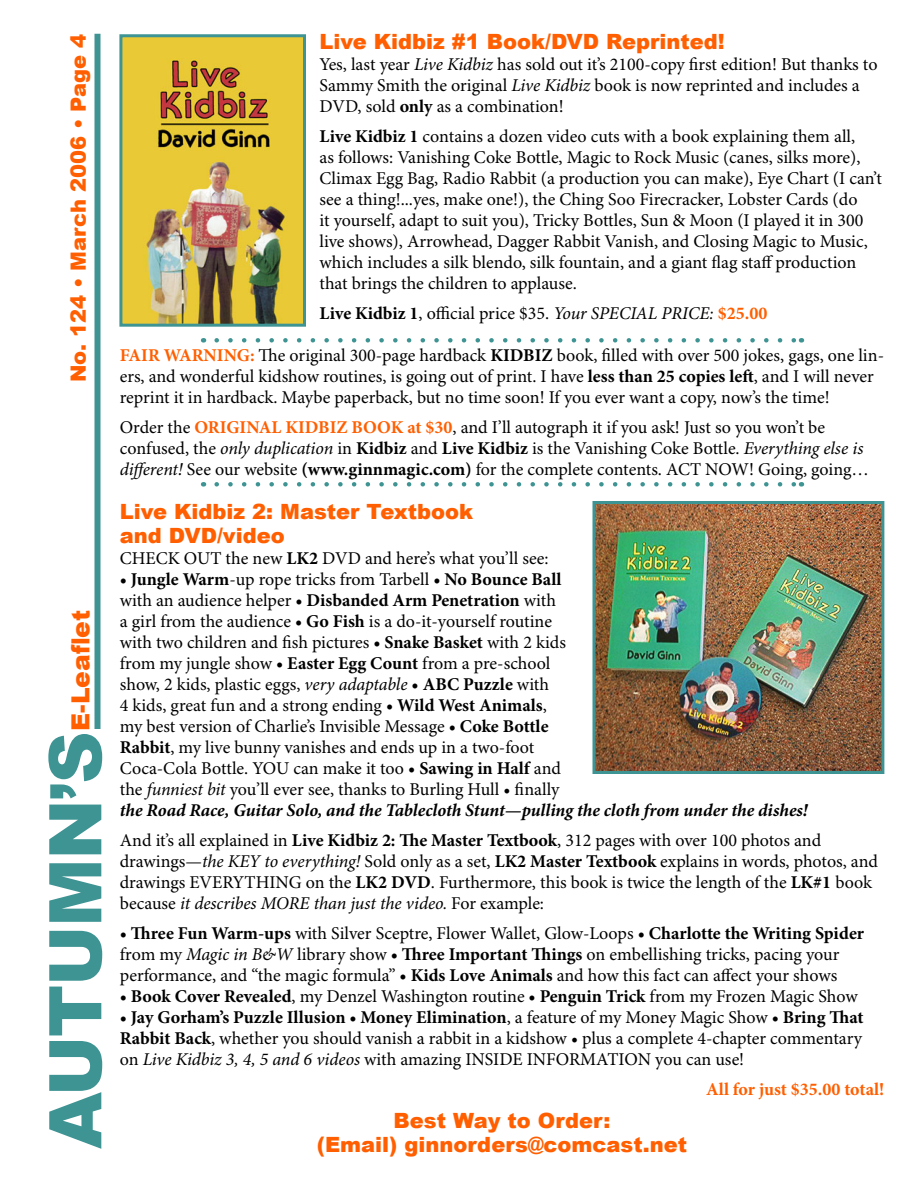
<style>
.page{position:relative;width:918px;height:1188px;background:#fff}
.page>*{position:absolute;margin:0;border:0;box-sizing:border-box;transform-origin:0 0}
.t1{font:900 72.75px "Arial";letter-spacing:-.02em;color:#3e9393}
.t2{font:900 25.05px "Arial";color:#ff5f00}
.t3{font:900 21px/24px "Arial";color:#ff5f00}
.t4{font:18px/21px "Minion Pro";color:#000}
.t5{font:700 18px "Minion Pro";color:#ff5f00}
.s1{font-size:65.55px}
.s2{font-style:italic}
.s3{font-weight:700}
.s4{font-weight:700;color:#ff5f00}
.s5{font-weight:700;font-style:italic}
</style>
<div class="page">
<div style="left:94px;top:34px;width:6px;height:695px;background:#3e9393"></div>
<svg style="left:204px;top:338px;width:597px;height:5px"></svg>
<svg style="left:217px;top:338px;width:577px;height:5px"></svg>
<svg style="left:204px;top:482px;width:597px;height:5px"></svg>
<svg style="left:217px;top:482px;width:577px;height:5px"></svg>
<img style="left:123px;top:38px;width:179px;height:285px">
<div style="left:119px;top:34px;width:187px;height:293px;border:3px solid #3e9393"></div>
<img style="left:596px;top:505px;width:284px;height:265px">
<div style="left:592px;top:501px;width:292px;height:273px;border:3px solid #3e9393"></div>
<p class="t3" style="left:66px;top:382px;width:350px;rotate:-90deg">No. 124 • March 2006 • Page 4</p>
<h2 class="t2" style="left:62px;top:731px;width:122px;rotate:-90deg">E-Leaflet</h2>
<h1 class="t1" style="left:21px;top:1149px;width:419px;rotate:-90deg">AUTUMN<span class="s1">’</span>S</h1>
<p class="t3" style="left:320px;top:29px;width:407px">Live Kidbiz #1 Book/DVD Reprinted!</p>
<p class="t4" style="left:319px;top:55px;width:560px">Yes, last year <span class="s2">Live Kidbiz</span> has sold out it’s 2100-copy first edition! But thanks to<br>Sammy Smith the original <span class="s2">Live Kidbiz</span> book is now reprinted and includes a<br>DVD, sold <span class="s3">only</span> as a combination!</p>
<p class="t4" style="left:319px;top:127px;width:564px"><span class="s3">Live Kidbiz 1</span> contains a dozen video cuts with a book explaining them all,<br>as follows: Vanishing Coke Bottle, Magic to Rock Music (canes, silks more), Climax Egg Bag, Radio Rabbit (a production you can make), Eye Chart (I can’t see a thing!...yes, make one!), the Ching Soo Firecracker, Lobster Cards (do<br>it yourself, adapt to suit you), Tricky Bottles, Sun &amp; Moon (I played it in 300 live shows), Arrowhead, Dagger Rabbit Vanish, and Closing Magic to Music, which includes a silk blendo, silk fountain, and a giant flag staff production that brings the children to applause.</p>
<p class="t4" style="left:319px;top:304px;width:449px"><span class="s3">Live Kidbiz 1</span>, official price $35. <span class="s2">Your SPECIAL PRICE:</span> <span class="s4">$25.00</span></p>
<p class="t4" style="left:120px;top:346px;width:766px"><span class="s4">FAIR WARNING:</span> The original 300-page hardback <span class="s3">KIDBIZ</span> book, filled with over 500 jokes, gags, one lin&shy;ers, and wonderful kidshow routines, is going out of print. I have <span class="s3">less than 25 copies left</span>, and I will never reprint it in hardback. Maybe paperback, but no time soon! If you ever want a copy, now’s the time!</p>
<p class="t4" style="left:120px;top:418px;width:751px">Order the <span class="s4">ORIGINAL KIDBIZ BOOK at $30</span>, and I’ll autograph it if you ask! Just so you won’t be confused, the <span class="s2">only duplication</span> in <span class="s3">Kidbiz</span> and <span class="s3">Live Kidbiz</span> is the Vanishing Coke Bottle. <span class="s2">Everything else is different!</span> See our website <span class="s3">(www.ginnmagic.com)</span> for the complete contents. ACT NOW! Going, going…</p>
<p class="t3" style="left:120px;top:498px;width:355px">Live Kidbiz 2: Master Textbook and DVD/video</p>
<p class="t4" style="left:120px;top:549px;width:430px">CHECK OUT the new <span class="s3">LK2</span> DVD and here’s what you’ll see:</p>
<p class="t4" style="left:120px;top:570px;width:690px"><span class="s3">• Jungle Warm</span>-up rope tricks from Tarbell <span class="s3">• No Bounce Ball<br></span>with an audience helper <span class="s3">• Disbanded Arm Penetration</span> with<br>a girl from the audience <span class="s3">• Go Fish</span> is a do-it-yourself routine<br>with two children and fish pictures <span class="s3">• Snake Basket</span> with 2 kids<br>from my jungle show <span class="s3">• Easter Egg Count</span> from a pre-school<br>show, 2 kids, plastic eggs, <span class="s2">very adaptable</span> <span class="s3">• ABC Puzzle</span> with<br>4 kids, great fun and a strong ending <span class="s3">• Wild West Animals</span>,<br>my best version of Charlie’s Invisible Message <span class="s3">• Coke Bottle<br>Rabbit</span>, my live bunny vanishes and ends up in a two-foot<br>Coca-Cola Bottle. YOU can make it too <span class="s3">• Sawing in Half</span> and<br>the <span class="s2">funniest bit</span> you’ll ever see, thanks to Burling Hull • finally<br><span class="s5">the Road Race, Guitar Solo, and the Tablecloth Stunt—pulling the cloth from under the dishes!</span></p>
<p class="t4" style="left:120px;top:831px;width:760px">And it’s all explained in <span class="s3">Live Kidbiz 2: The Master Textbook</span>, 312 pages with over 100 photos and drawings—<span class="s2">the KEY to everything!</span> Sold only as a set, <span class="s3">LK2 Master Textbook</span> explains in words, photos, and drawings EVERYTHING on the <span class="s3">LK2 DVD</span>. Furthermore, this book is twice the length of the <span class="s3">LK#1</span> book because <span class="s2">it describes MORE than just the video.</span> For example:</p>
<p class="t4" style="left:120px;top:924px;width:746px"><span class="s3">• Three Fun Warm-ups</span> with Silver Sceptre, Flower Wallet, Glow-Loops <span class="s3">• Charlotte the Writing Spider </span>from my <span class="s2">Magic in B&amp;W</span> library show <span class="s3">• Three Important Things</span> on embellishing tricks, pacing your performance, and “the magic formula” <span class="s3">• Kids Love Animals</span> and how this fact can affect your shows</p>
<p class="t4" style="left:120px;top:987px;width:739px"><span class="s3">• Book Cover Revealed</span>, my Denzel Washington routine <span class="s3">• Penguin Trick</span> from my Frozen Magic Show</p>
<p class="t4" style="left:120px;top:1008px;width:745px;text-align:justify"><span class="s3">• Jay Gorham’s Puzzle Illusion • Money Elimination</span>, a feature of my Money Magic Show <span class="s3">• Bring That Rabbit Back</span>, whether you should vanish a rabbit in a kidshow • plus a complete 4-chapter commentary on <span class="s2">Live Kidbiz 3, 4, 5 and 6 videos</span> with amazing INSIDE INFORMATION you can use!</p>
<p class="t5" style="left:706px;top:1082px;width:180px">All for just $35.00 total!</p>
<p class="t3" style="left:317px;top:1107px;width:372px;text-align:center">Best Way to Order:<br>(Email) ginnorders@comcast.net</p>
</div>
